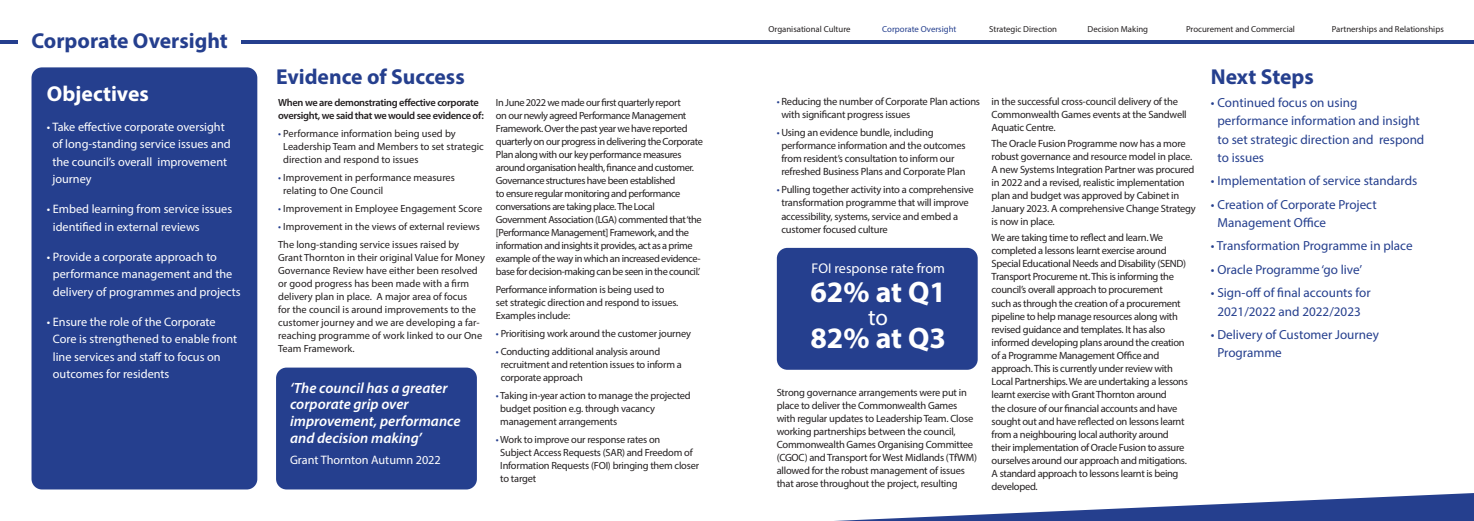
<style>
.page{position:relative;width:1474px;height:521px;background:#fff}
.page>*{position:absolute;margin:0;border:0;box-sizing:border-box;transform-origin:0 0}
.t1{font:700 29.75px "Myriad Pro";color:#fff}
.t2{font:22.75px "Myriad Pro";color:#fff}
.t3{font:700 21.61px "Myriad Pro";color:#253f8e}
.t4{font:700 21.61px "Myriad Pro";color:#fff}
.t5{font:italic 600 14.88px/16.6px "Myriad Pro";color:#fff}
.t6{font:14.09px "Myriad Pro";color:#fff}
.t7{font:13.12px/18.4px "Myriad Pro";color:#253f8e}
.t8{font:12.25px/17.5px "Myriad Pro";color:#fff}
.t9{font:10.5px/13.1px "Myriad Pro";letter-spacing:-.025em;color:#231f20}
.t10{font:10.41px/13px "Myriad Pro";letter-spacing:-.04em;color:#231f20}
.t11{font:10.41px/13px "Myriad Pro";color:#231f20}
.t12{font:10.41px/13px "Myriad Pro";letter-spacing:-.02em;color:#231f20}
.t13{font:600 10.41px/13px "Myriad Pro";letter-spacing:-.03em;color:#231f20}
.t14{font:8.75px "Myriad Pro";color:#231f20}
.t15{font:8.75px "Myriad Pro";color:#253f8e}
.s1{color:#253f8e}
</style>
<div class="page">
<hr style="left:0;top:40px;width:18px;height:3px;background:#253f8e">
<div style="left:32px;top:67px;width:225px;height:422px;background:#253f8e;border-radius:10px"></div>
<svg style="left:834px;top:493px;width:639px;height:28px"></svg>
<div style="left:276px;top:368px;width:201px;height:121px;background:#253f8e;border-radius:10px"></div>
<div style="left:776px;top:248px;width:201px;height:122px;background:#253f8e;border-radius:10px"></div>
<hr style="left:241px;top:40px;width:1232px;height:3px;background:#253f8e">
<p class="t3" style="left:32px;top:26px;width:198px">Corporate Oversight</p>
<p class="t4" style="left:47px;top:80px;width:104px">Objectives</p>
<p class="t8" style="left:52px;top:118px;width:180px;text-indent:-6px">• Take effective corporate oversight of long-standing service issues and the council’s overall improvement journey</p>
<p class="t8" style="left:53px;top:200px;width:181px;text-indent:-6px">• Embed learning from service issues identified in external reviews</p>
<p class="t8" style="left:53px;top:248px;width:189px;text-indent:-6px">• Provide a corporate approach to performance management and the delivery of programmes and projects</p>
<p class="t8" style="left:53px;top:313px;width:186px;text-indent:-6px">• Ensure the role of the Corporate<br>Core is strengthened to enable front line services and staff to focus on outcomes for residents</p>
<p class="t3" style="left:276px;top:62px;width:190px">Evidence of Success</p>
<p class="t13" style="left:278px;top:96px;width:207px">When we are demonstrating effective corporate oversight, we said that we would see evidence of:</p>
<p class="t11" style="left:283px;top:127px;width:202px;text-indent:-5px"><span class="s1">•</span> Performance information being used by<br>Leadership Team and Members to set strategic direction and respond to issues</p>
<p class="t11" style="left:283px;top:171px;width:173px;text-indent:-5px"><span class="s1">•</span> Improvement in performance measures relating to One Council</p>
<p class="t11" style="left:278px;top:202px;width:206px"><span class="s1">•</span> Improvement in Employee Engagement Score</p>
<p class="t11" style="left:278px;top:220px;width:203px"><span class="s1">•</span> Improvement in the views of external reviews</p>
<p class="t11" style="left:278px;top:238px;width:208px">The long-standing service issues raised by Grant Thornton in their original Value for Money Governance Review have either been resolved or good progress has been made with a firm delivery plan in place. A major area of focus<br>for the council is around improvements to the customer journey and we are developing a far&shy;reaching programme of work linked to our One Team Framework.</p>
<p class="t5" style="left:290px;top:379px;width:172px">‘The council has a greater corporate grip over improvement, performance and decision making’</p>
<p class="t8" style="left:290px;top:451px;width:152px">Grant Thornton Autumn 2022</p>
<p class="t10" style="left:496px;top:96px;width:208px">In June 2022 we made our first quarterly report<br>on our newly agreed Performance Management Framework. Over the past year we have reported quarterly on our progress in delivering the Corporate Plan along with our key performance measures around organisation health, finance and customer.<br>Governance structures have been established<br>to ensure regular monitoring and performance conversations are taking place. The Local Government Association (LGA) commented that ‘the [Performance Management] Framework, and the information and insights it provides, act as a prime example of the way in which an increased evidence&shy;base for decision-making can be seen in the council.’</p>
<p class="t12" style="left:496px;top:283px;width:184px">Performance information is being used to set strategic direction and respond to issues.<br>Examples include:</p>
<p class="t12" style="left:496px;top:327px;width:196px"><span class="s1">•</span> Prioritising work around the customer journey</p>
<p class="t12" style="left:500px;top:345px;width:183px;text-indent:-5px"><span class="s1">•</span> Conducting additional analysis around recruitment and retention issues to inform a corporate approach</p>
<p class="t12" style="left:500px;top:389px;width:192px;text-indent:-4px"><span class="s1">•</span> Taking in-year action to manage the projected budget position e.g. through vacancy management arrangements</p>
<p class="t12" style="left:500px;top:433px;width:200px;text-indent:-4px"><span class="s1">•</span> Work to improve our response rates on<br>Subject Access Requests (SAR) and Freedom of Information Requests (FOI) bringing them closer to target</p>
<p class="t14" style="left:768px;top:23px;width:83px">Organisational Culture</p>
<p class="t15" style="left:882px;top:23px;width:76px">Corporate Oversight</p>
<p class="t14" style="left:989px;top:23px;width:69px">Strategic Direction</p>
<p class="t14" style="left:1087px;top:23px;width:62px">Decision Making</p>
<p class="t14" style="left:1186px;top:23px;width:110px">Procurement and Commercial</p>
<p class="t14" style="left:1331px;top:23px;width:114px">Partnerships and Relationships</p>
<p class="t3" style="left:1210px;top:62px;width:104px">Next Steps</p>
<p class="t7" style="left:1217px;top:93px;width:208px;text-indent:-6px">• Continued focus on using performance information and insight to set strategic direction and respond to issues</p>
<p class="t7" style="left:1210px;top:172px;width:208px">• Implementation of service standards</p>
<p class="t7" style="left:1217px;top:195px;width:161px;text-indent:-6px">• Creation of Corporate Project<br>Management Office</p>
<p class="t7" style="left:1210px;top:237px;width:203px">• Transformation Programme in place</p>
<p class="t7" style="left:1210px;top:260px;width:153px">• Oracle Programme ‘go live’</p>
<p class="t7" style="left:1210px;top:283px;width:161px;text-align:center">• Sign-off of final accounts for<br>2021/2022 and 2022/2023</p>
<p class="t7" style="left:1217px;top:325px;width:163px;text-indent:-6px">• Delivery of Customer Journey<br>Programme</p>
<p class="t9" style="left:781px;top:94px;width:200px;text-indent:-5px"><span class="s1">•</span> Reducing the number of Corporate Plan actions with significant progress issues</p>
<p class="t9" style="left:781px;top:126px;width:186px;text-indent:-5px"><span class="s1">•</span> Using an evidence bundle, including performance information and the outcomes from resident’s consultation to inform our refreshed Business Plans and Corporate Plan</p>
<p class="t9" style="left:781px;top:183px;width:194px;text-indent:-5px"><span class="s1">•</span> Pulling together activity into a comprehensive transformation programme that will improve accessibility, systems, service and embed a customer focused culture</p>
<p class="t9" style="left:991px;top:94px;width:197px">in the successful cross-council delivery of the<br>Commonwealth Games events at the Sandwell<br>Aquatic Centre.</p>
<p class="t9" style="left:991px;top:136px;width:206px">The Oracle Fusion Programme now has a more robust governance and resource model in place.<br>A new Systems Integration Partner was procured in 2022 and a revised, realistic implementation plan and budget was approved by Cabinet in January 2023. A comprehensive Change Strategy is now in place.</p>
<p class="t9" style="left:991px;top:231px;width:198px">We are taking time to reflect and learn. We completed a lessons learnt exercise around Special Educational Needs and Disability (SEND)<br>Transport Procureme nt. This is informing the council’s overall approach to procurement<br>such as through the creation of a procurement pipeline to help manage resources along with revised guidance and templates. It has also informed developing plans around the creation of a Programme Management Office and approach. This is currently under review with Local Partnerships. We are undertaking a lessons learnt exercise with Grant Thornton around<br>the closure of our financial accounts and have sought out and have reflected on lessons learnt from a neighbouring local authority around their implementation of Oracle Fusion to assure ourselves around our approach and mitigations.<br>A standard approach to lessons learnt is being developed.</p>
<p class="t6" style="left:811px;top:259px;width:135px">FOI response rate from</p>
<p class="t1" style="left:810px;top:272px;width:137px">62% at Q1</p>
<p class="t2" style="left:868px;top:303px;width:21px">to</p>
<p class="t1" style="left:810px;top:319px;width:137px">82% at Q3</p>
<p class="t9" style="left:776px;top:385px;width:202px">Strong governance arrangements were put in place to deliver the Commonwealth Games with regular updates to Leadership Team. Close working partnerships between the council, Commonwealth Games Organising Committee (CGOC) and Transport for West Midlands (TfWM) allowed for the robust management of issues that arose throughout the project, resulting</p>
</div>
